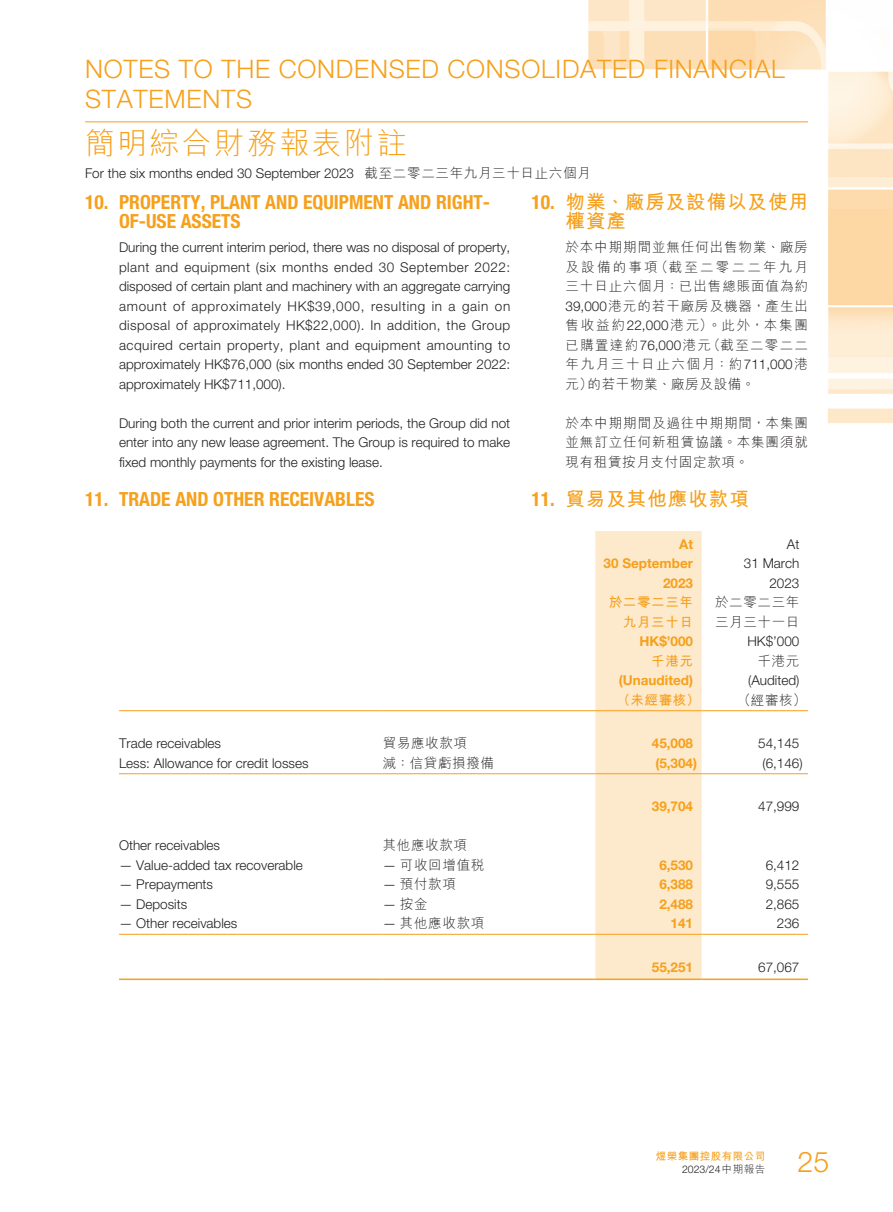
<style>
.page{position:relative;width:893px;height:1212px;background:#fff}
.page>*{position:absolute;margin:0;border:0;box-sizing:border-box;transform-origin:0 0}
.t1{font:300 30px "M Hei HK";letter-spacing:.08em;color:#f6a01b}
.t2{font:300 28.5px "Helvetica Neue LT Std";color:#f6a01b}
.t3{font:300 25.5px/30px "Helvetica Neue LT Std";letter-spacing:.03em;color:#f6a01b}
._01_H1{font:700 condensed 19.5px/19.5px "Helvetica Neue LT Std";color:#f6a01b}
._01_H1-2{font:700 19.5px/19.5px "M Hei HK";letter-spacing:.05em;color:#f6a01b}
._00_txt{font:300 13.5px/19.5px "Helvetica Neue LT Std";color:#231f20;text-align:justify}
._50_Table_txt{font:300 13.5px "Helvetica Neue LT Std";color:#231f20}
._00_txt-2{font:300 13.5px/19.5px "M Hei HK";letter-spacing:.07em;color:#231f20;text-align:justify}
._50_Table_txt-2{font:700 13.5px "Helvetica Neue LT Std";color:#f6a01b}
._50_Table_txt-3{font:300 13.5px "M Hei HK";letter-spacing:.05em;color:#231f20}
._50_Table_txt-4{font:700 13.5px "M Hei HK";letter-spacing:.05em;color:#f6a01b}
.t4{font:300 10.5px "Helvetica Neue LT Std";color:#231f20}
.t5{font:700 10.5px "M Hei HK";letter-spacing:.05em;color:#f6a01b}
.s1{font-family:"M Hei HK"}
.s2{font-family:"Helvetica Neue LT Std";font-stretch:condensed}
.s3{font-family:"Helvetica Neue LT Std"}
</style>
<div class="page">
<img style="left:85px;top:0;width:808px;height:981px">
<hr style="left:85px;top:121px;width:723px;height:1px;background:#f6a01b">
<div style="left:595px;top:531px;width:107px;height:447px;background:#fde9cb"></div>
<hr style="left:119px;top:710px;width:264px;height:1px;background:#f6a01b">
<hr style="left:383px;top:710px;width:212px;height:1px;background:#f6a01b">
<hr style="left:595px;top:710px;width:107px;height:1px;background:#f6a01b">
<hr style="left:702px;top:710px;width:106px;height:1px;background:#f6a01b">
<hr style="left:119px;top:773px;width:264px;height:1px;background:#f6a01b">
<hr style="left:383px;top:773px;width:212px;height:1px;background:#f6a01b">
<hr style="left:595px;top:773px;width:107px;height:1px;background:#f6a01b">
<hr style="left:702px;top:773px;width:106px;height:1px;background:#f6a01b">
<hr style="left:119px;top:934px;width:264px;height:1px;background:#f6a01b">
<hr style="left:383px;top:934px;width:212px;height:1px;background:#f6a01b">
<hr style="left:595px;top:934px;width:107px;height:1px;background:#f6a01b">
<hr style="left:702px;top:934px;width:106px;height:1px;background:#f6a01b">
<hr style="left:119px;top:978px;width:264px;height:2px;background:#f6a01b">
<hr style="left:383px;top:978px;width:212px;height:2px;background:#f6a01b">
<hr style="left:595px;top:978px;width:107px;height:2px;background:#f6a01b">
<hr style="left:702px;top:978px;width:106px;height:2px;background:#f6a01b">
<h3 class="t3" style="left:85px;top:54px;width:701px">NOTES TO THE CONDENSED CONSOLIDATED FINANCIAL<br>STATEMENTS</h3>
<h1 class="t1" style="left:85px;top:128px;width:323px">簡明綜合財務報表附註</h1>
<p class="_00_txt" style="left:85px;top:163px;width:507px">For the six months ended 30 September 2023 <span class="s1">截至二零二三年九月三十日止六個月</span></p>
<p class="_01_H1-2" style="left:565px;top:190px;width:244px;text-indent:-34px"><span class="s2">10.</span> 物業、廠房及設備以及使用權資產</p>
<p class="_00_txt-2" style="left:565px;top:237px;width:244px">於本中期期間並無任何出售物業、廠房及設備的事項（截至二零二二年九月三十日止六個月：已出售總賬面值為約<span class="s3">39,000</span>港元的若干廠房及機器，產生出售收益約<span class="s3">22,000</span>港元）。此外，本集團已購置達約<span class="s3">76,000</span>港元（截至二零二二年九月三十日止六個月：約<span class="s3">711,000</span>港元）的若干物業、廠房及設備。</p>
<p class="_00_txt-2" style="left:565px;top:413px;width:244px">於本中期期間及過往中期期間，本集團並無訂立任何新租賃協議。本集團須就現有租賃按月支付固定款項。</p>
<p class="_01_H1-2" style="left:531px;top:487px;width:219px"><span class="s2">11.</span> 貿易及其他應收款項</p>
<p class="_01_H1" style="left:119px;top:192px;width:373px;text-indent:-34px">10. PROPERTY, PLANT AND EQUIPMENT AND RIGHT-<br>OF-USE ASSETS</p>
<p class="_00_txt" style="left:119px;top:237px;width:393px">During the current interim period, there was no disposal of property, plant and equipment (six months ended 30 September 2022: disposed of certain plant and machinery with an aggregate carrying amount of approximately HK$39,000, resulting in a gain on disposal of approximately HK$22,000). In addition, the Group acquired certain property, plant and equipment amounting to approximately HK$76,000 (six months ended 30 September 2022: approximately HK$711,000).</p>
<p class="_00_txt" style="left:119px;top:413px;width:393px">During both the current and prior interim periods, the Group did not enter into any new lease agreement. The Group is required to make fixed monthly payments for the existing lease.</p>
<p class="_01_H1" style="left:85px;top:489px;width:291px">11. TRADE AND OTHER RECEIVABLES</p>
<p class="_50_Table_txt-2" style="left:679px;top:536px;width:15px">At</p>
<p class="_50_Table_txt-2" style="left:604px;top:555px;width:91px">30 September</p>
<p class="_50_Table_txt-2" style="left:663px;top:575px;width:32px">2023</p>
<p class="_50_Table_txt-4" style="left:609px;top:592px;width:86px">於二零二三年</p>
<p class="_50_Table_txt-4" style="left:623px;top:612px;width:72px">九月三十日</p>
<p class="_50_Table_txt" style="left:787px;top:536px;width:14px">At</p>
<p class="_50_Table_txt" style="left:744px;top:555px;width:57px">31 March</p>
<p class="_50_Table_txt" style="left:769px;top:575px;width:32px">2023</p>
<p class="_50_Table_txt-3" style="left:715px;top:595px;width:86px">於二零二三年</p>
<p class="_50_Table_txt-3" style="left:715px;top:615px;width:86px">三月三十一日</p>
<p class="_50_Table_txt-2" style="left:640px;top:633px;width:55px">HK$’000</p>
<p class="_50_Table_txt" style="left:747px;top:633px;width:54px">HK$’000</p>
<p class="_50_Table_txt-4" style="left:651px;top:651px;width:43px">千港元</p>
<p class="_50_Table_txt-3" style="left:758px;top:654px;width:43px">千港元</p>
<p class="_50_Table_txt-2" style="left:619px;top:672px;width:76px">(Unaudited)</p>
<p class="_50_Table_txt" style="left:748px;top:672px;width:53px">(Audited)</p>
<p class="_50_Table_txt-4" style="left:617px;top:690px;width:85px">（未經審核）</p>
<p class="_50_Table_txt-3" style="left:737px;top:693px;width:70px">（經審核）</p>
<p class="_50_Table_txt" style="left:119px;top:735px;width:104px">Trade receivables</p>
<p class="_50_Table_txt-3" style="left:383px;top:736px;width:86px">貿易應收款項</p>
<p class="_50_Table_txt-2" style="left:652px;top:735px;width:43px">45,008</p>
<p class="_50_Table_txt" style="left:758px;top:735px;width:43px">54,145</p>
<p class="_50_Table_txt" style="left:119px;top:755px;width:191px">Less: Allowance for credit losses</p>
<p class="_50_Table_txt-3" style="left:383px;top:756px;width:113px">減：信貸虧損撥備</p>
<p class="_50_Table_txt-2" style="left:655px;top:755px;width:43px">(5,304)</p>
<p class="_50_Table_txt" style="left:762px;top:755px;width:42px">(6,146)</p>
<p class="_50_Table_txt-2" style="left:652px;top:798px;width:43px">39,704</p>
<p class="_50_Table_txt" style="left:758px;top:798px;width:43px">47,999</p>
<p class="_50_Table_txt" style="left:119px;top:837px;width:103px">Other receivables</p>
<p class="_50_Table_txt-3" style="left:383px;top:838px;width:86px">其他應收款項</p>
<p class="_50_Table_txt" style="left:119px;top:857px;width:185px">— Value-added tax recoverable</p>
<p class="_50_Table_txt-3" style="left:383px;top:858px;width:103px"><span class="s3">—</span> 可收回增值稅</p>
<p class="_50_Table_txt-2" style="left:659px;top:857px;width:35px">6,530</p>
<p class="_50_Table_txt" style="left:766px;top:857px;width:35px">6,412</p>
<p class="_50_Table_txt" style="left:119px;top:876px;width:96px">— Prepayments</p>
<p class="_50_Table_txt-3" style="left:383px;top:877px;width:75px"><span class="s3">—</span> 預付款項</p>
<p class="_50_Table_txt-2" style="left:659px;top:876px;width:35px">6,388</p>
<p class="_50_Table_txt" style="left:766px;top:876px;width:35px">9,555</p>
<p class="_50_Table_txt" style="left:119px;top:896px;width:70px">— Deposits</p>
<p class="_50_Table_txt-3" style="left:383px;top:897px;width:46px"><span class="s3">—</span> 按金</p>
<p class="_50_Table_txt-2" style="left:659px;top:896px;width:35px">2,488</p>
<p class="_50_Table_txt" style="left:766px;top:896px;width:35px">2,865</p>
<p class="_50_Table_txt" style="left:119px;top:915px;width:120px">— Other receivables</p>
<p class="_50_Table_txt-3" style="left:383px;top:916px;width:103px"><span class="s3">—</span> 其他應收款項</p>
<p class="_50_Table_txt-2" style="left:671px;top:915px;width:24px">141</p>
<p class="_50_Table_txt" style="left:777px;top:915px;width:24px">236</p>
<p class="_50_Table_txt-2" style="left:652px;top:959px;width:43px">55,251</p>
<p class="_50_Table_txt" style="left:758px;top:959px;width:43px">67,067</p>
<p class="t5" style="left:656px;top:1148px;width:111px">煜榮集團控股有限公司</p>
<p class="t4" style="left:682px;top:1163px;width:85px">2023/24<span class="s1">中期報告</span></p>
<h2 class="t2" style="left:797px;top:1144px;width:33px">25</h2>
</div>
